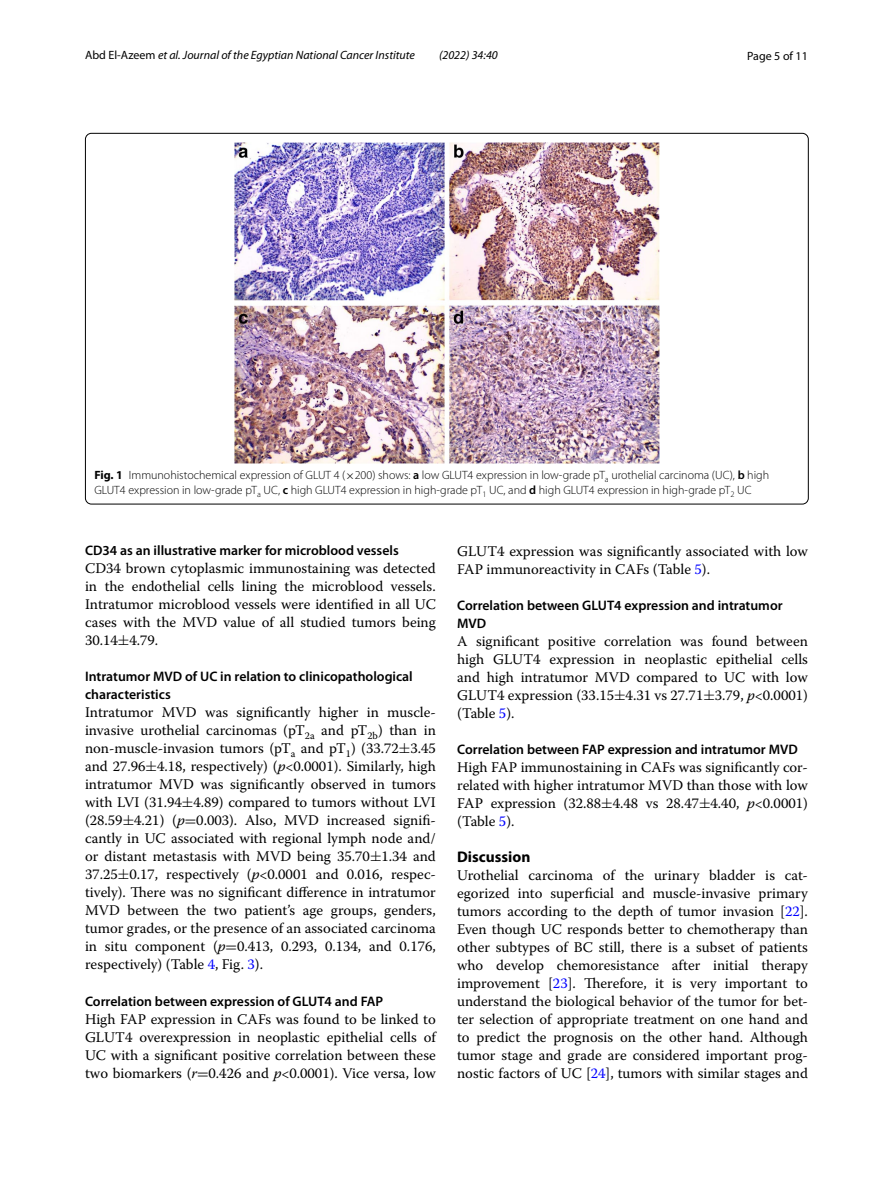
<style>
.page{position:relative;width:893px;height:1187px;background:#fff}
.page>*{position:absolute;margin:0;border:0;box-sizing:border-box;transform-origin:0 0}
.t1{font:700 15.45px "Myriad Pro";color:#000}
.t2{font:14.7px/18px "Warnock Pro";color:#000;text-align:justify}
.t3{font:600 13.8px/18px "Myriad Pro";color:#000}
.t4{font:300 12px/15px "Myriad Pro";color:#000}
.t5{font:italic 12px "Myriad Pro";color:#000}
.t6{font:12px "Myriad Pro";color:#000}
.s1{font-style:normal}
.s2{font-weight:700}
.s3{font-family:"MTSY";font-weight:400}
.s4{font-weight:600}
.s5{font-family:"MTSY"}
.s6{font-style:italic}
.s7{color:#00f}
</style>
<div class="page">
<img style="left:234px;top:142px;width:425px;height:321px">
<p class="t5" style="left:85px;top:48px;width:331px"><span class="s1">Abd El‑Azeem</span> et al. Journal of the Egyptian National Cancer Institute</p>
<p class="t5" style="left:439px;top:48px;width:60px">(2022) 34:40</p>
<p class="t6" style="left:747px;top:48px;width:62px">Page 5 of 11</p>
<p class="t4" style="left:94px;top:467px;width:676px"><span class="s2">Fig. 1</span> Immunohistochemical expression of GLUT 4 (<span class="s3">×</span>200) shows: <span class="s4">a</span> low GLUT4 expression in low-grade pT<sub>a</sub> urothelial carcinoma (UC), <span class="s4">b</span> high<br>GLUT4 expression in low-grade pT<sub>a</sub> UC, <span class="s4">c</span> high GLUT4 expression in high-grade pT<sub>1</sub> UC, and <span class="s4">d</span> high GLUT4 expression in high-grade pT<sub>2</sub> UC</p>
<p class="t3" style="left:85px;top:541px;width:315px">CD34 as an illustrative marker for microblood vessels</p>
<p class="t2" style="left:85px;top:559px;width:352px">CD34 brown cytoplasmic immunostaining was detected in the endothelial cells lining the microblood vessels.<br>Intratumor microblood vessels were identified in all UC cases with the MVD value of all studied tumors being 30.14<span class="s5">±</span>4.79.</p>
<p class="t3" style="left:85px;top:667px;width:329px">Intratumor MVD of UC in relation to clinicopathological characteristics</p>
<p class="t2" style="left:85px;top:703px;width:352px">Intratumor MVD was significantly higher in muscle&shy;invasive urothelial carcinomas (pT<sub>2a</sub> and pT<sub>2b</sub>) than in non-muscle-invasion tumors (pT<sub>a</sub> and pT<sub>1</sub>) (33.72<span class="s5">±</span>3.45 and 27.96<span class="s5">±</span>4.18, respectively) (<span class="s6">p</span>&lt;0.0001). Similarly, high intratumor MVD was significantly observed in tumors with LVI (31.94<span class="s5">±</span>4.89) compared to tumors without LVI (28.59<span class="s5">±</span>4.21) (<span class="s6">p</span><span class="s5">=</span>0.003). Also, MVD increased signifi&shy;cantly in UC associated with regional lymph node and/ or distant metastasis with MVD being 35.70<span class="s5">±</span>1.34 and 37.25<span class="s5">±</span>0.17, respectively (<span class="s6">p</span>&lt;0.0001 and 0.016, respec&shy;tively). There was no significant difference in intratumor MVD between the two patient’s age groups, genders, tumor grades, or the presence of an associated carcinoma in situ component (<span class="s6">p</span><span class="s5">=</span>0.413, 0.293, 0.134, and 0.176, respectively) (Table <span class="s7">4</span>, Fig. <span class="s7">3</span>).</p>
<p class="t3" style="left:85px;top:991px;width:300px">Correlation between expression of GLUT4 and FAP</p>
<p class="t2" style="left:85px;top:1009px;width:352px">High FAP expression in CAFs was found to be linked to GLUT4 overexpression in neoplastic epithelial cells of UC with a significant positive correlation between these two biomarkers (<span class="s6">r</span><span class="s5">=</span>0.426 and <span class="s6">p</span>&lt;0.0001). Vice versa, low</p>
<p class="t2" style="left:457px;top:541px;width:352px">GLUT4 expression was significantly associated with low<br>FAP immunoreactivity in CAFs (Table <span class="s7">5</span>).</p>
<p class="t3" style="left:457px;top:595px;width:327px">Correlation between GLUT4 expression and intratumor<br>MVD</p>
<p class="t2" style="left:457px;top:631px;width:352px">A significant positive correlation was found between high GLUT4 expression in neoplastic epithelial cells and high intratumor MVD compared to UC with low GLUT4 expression (33.15<span class="s5">±</span>4.31 vs 27.71<span class="s5">±</span>3.79, <span class="s6">p</span>&lt;0.0001) (Table <span class="s7">5</span>).</p>
<p class="t3" style="left:457px;top:739px;width:342px">Correlation between FAP expression and intratumor MVD</p>
<p class="t2" style="left:457px;top:757px;width:352px">High FAP immunostaining in CAFs was significantly cor&shy;related with higher intratumor MVD than those with low FAP expression (32.88<span class="s5">±</span>4.48 vs 28.47<span class="s5">±</span>4.40, <span class="s6">p</span>&lt;0.0001) (Table <span class="s7">5</span>).</p>
<p class="t1" style="left:457px;top:846px;width:75px">Discussion</p>
<p class="t2" style="left:457px;top:865px;width:352px">Urothelial carcinoma of the urinary bladder is cat&shy;egorized into superficial and muscle-invasive primary tumors according to the depth of tumor invasion [<span class="s7">22</span>].<br>Even though UC responds better to chemotherapy than other subtypes of BC still, there is a subset of patients who develop chemoresistance after initial therapy improvement [<span class="s7">23</span>]. Therefore, it is very important to understand the biological behavior of the tumor for bet&shy;ter selection of appropriate treatment on one hand and to predict the prognosis on the other hand. Although tumor stage and grade are considered important prog&shy;nostic factors of UC [<span class="s7">24</span>], tumors with similar stages and</p>
</div>
